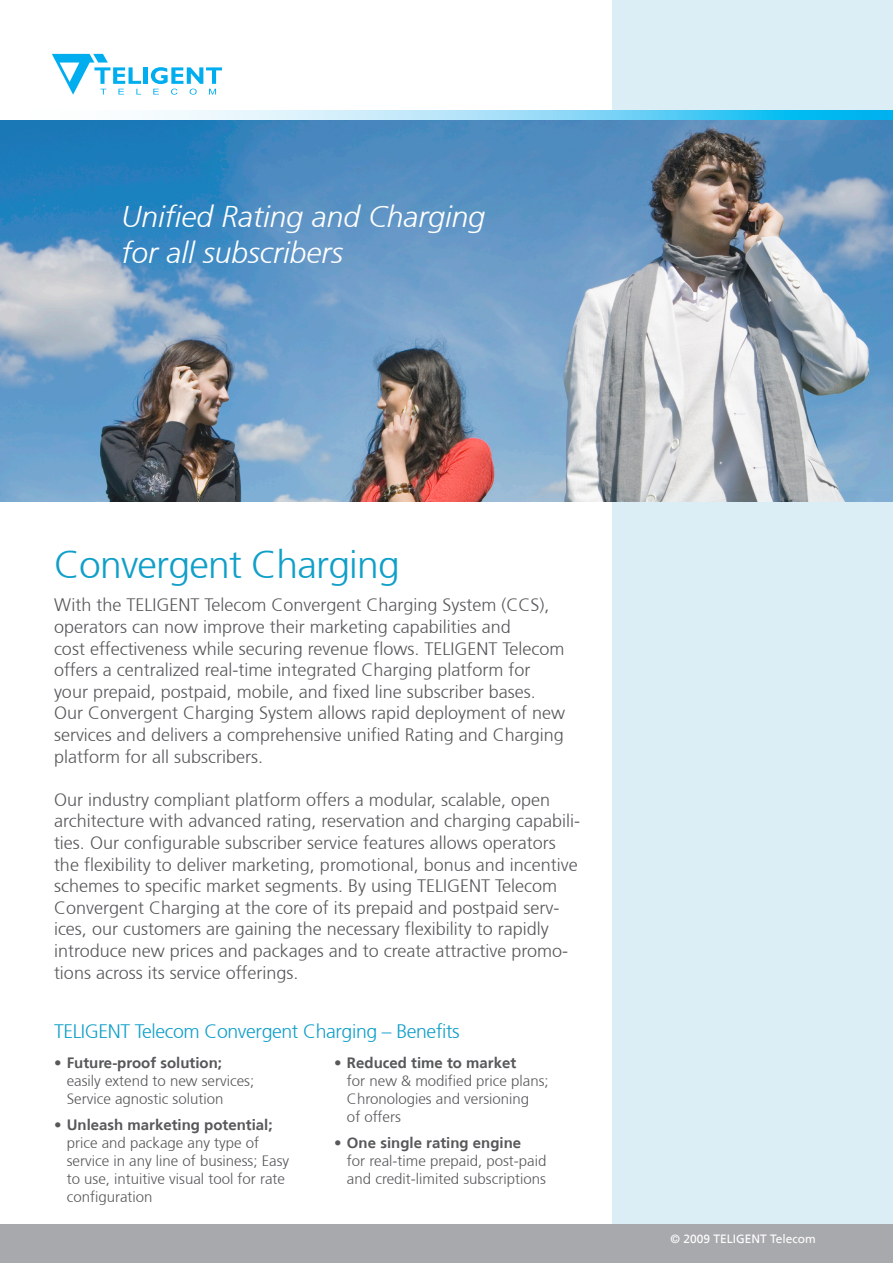
<style>
.page{position:relative;width:893px;height:1263px;background:#fff}
.page>*{position:absolute;margin:0;border:0;box-sizing:border-box;transform-origin:0 0}
.t1{font:300 39px "Frutiger 45";letter-spacing:-.02em;color:#109fc9}
.t2{font:italic 300 30px/36px "Frutiger 46";color:#fff}
.t3{font:300 19.5px "Frutiger 45";letter-spacing:-.02em;color:#109fc9}
.t4{font:300 18px/21.6px "Frutiger 45";color:#57585a}
.Bullet{font:300 15px/18px "Frutiger 45";color:#57585a}
.t5{font:12px "Frutiger 55 Roman";color:#fff}
.s1{font-family:"Frutiger 65";font-weight:700}
</style>
<div class="page">
<div style="left:612px;top:491px;width:281px;height:772px;background:#dbedf5"></div>
<div style="left:612px;top:0;width:281px;height:112px;background:#dbedf5"></div>
<div style="left:0;top:1225px;width:893px;height:38px;background:#a8a9ad"></div>
<hr style="left:144px;top:67px;width:4px;height:17px;background:#00aeef">
<svg style="left:151px;top:67px;width:71px;height:28px"></svg>
<svg style="left:52px;top:54px;width:89px;height:41px"></svg>
<img style="left:0;top:120px;width:893px;height:382px">
<svg style="left:153px;top:111px;width:740px;height:9px;background:#88daf7"></svg>
<p class="t2" style="left:122px;top:199px;width:365px">Unified Rating and Charging for all subscribers</p>
<p class="t1" style="left:54px;top:542px;width:347px">Convergent Charging</p>
<p class="t4" style="left:54px;top:595px;width:513px">With the TELIGENT Telecom Convergent Charging System (CCS), operators can now improve their marketing capabilities and<br>cost effectiveness while securing revenue flows. TELIGENT Telecom offers a centralized real-time integrated Charging platform for your prepaid, postpaid, mobile, and fixed line subscriber bases.<br>Our Convergent Charging System allows rapid deployment of new services and delivers a comprehensive unified Rating and Charging platform for all subscribers.</p>
<p class="t4" style="left:54px;top:789px;width:528px">Our industry compliant platform offers a modular, scalable, open architecture with advanced rating, reservation and charging capabili&shy;ties. Our configurable subscriber service features allows operators the flexibility to deliver marketing, promotional, bonus and incentive schemes to specific market segments. By using TELIGENT Telecom Convergent Charging at the core of its prepaid and postpaid serv&shy;ices, our customers are gaining the necessary flexibility to rapidly introduce new prices and packages and to create attractive promo&shy;tions across its service offerings.</p>
<p class="t3" style="left:54px;top:1020px;width:407px">TELIGENT Telecom Convergent Charging – Benefits</p>
<p class="Bullet" style="left:67px;top:1053px;width:189px;text-indent:-13px"><span class="s1">• Future-proof solution; </span>easily extend to new services;<br>Service agnostic solution</p>
<p class="Bullet" style="left:67px;top:1116px;width:224px;text-indent:-13px"><span class="s1">• Unleash marketing potential; </span>price and package any type of service in any line of business; Easy to use, intuitive visual tool for rate configuration</p>
<p class="Bullet" style="left:347px;top:1053px;width:203px;text-indent:-13px"><span class="s1">• Reduced time to market<br></span>for new &amp; modified price plans;<br>Chronologies and versioning<br>of offers</p>
<p class="Bullet" style="left:347px;top:1134px;width:201px;text-indent:-13px"><span class="s1">• One single rating engine<br></span>for real-time prepaid, post-paid and credit-limited subscriptions</p>
<p class="t5" style="left:670px;top:1232px;width:147px">© 2009 TELIGENT Telecom</p>
</div>
